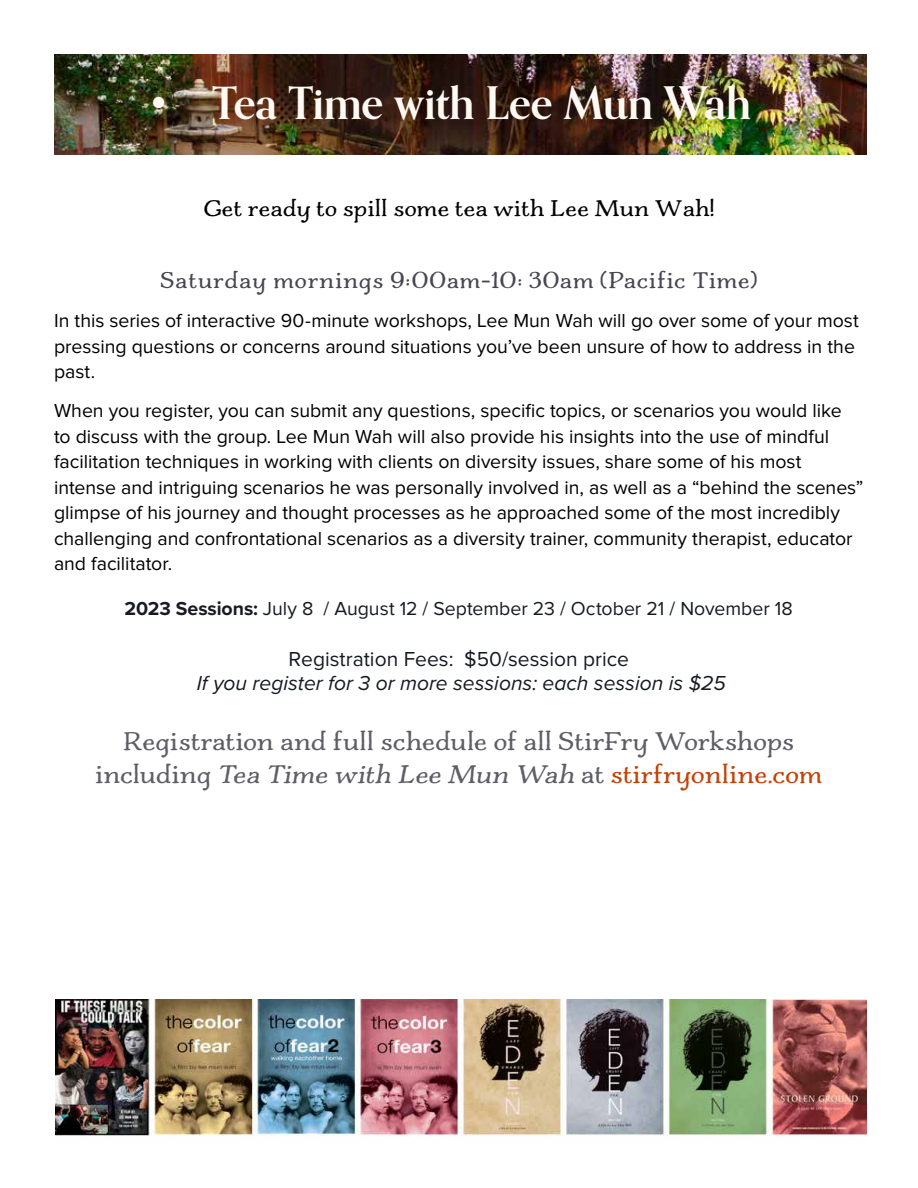
<style>
.page{position:relative;width:918px;height:1188px;background:#fff}
.page>*{position:absolute;margin:0;border:0;box-sizing:border-box;transform-origin:0 0}
.t1{font:700 45px "Orpheus Pro";letter-spacing:-.005em;color:#fff9f4}
.t2{font:27px/33px "Charcuterie Serif";letter-spacing:-.005em;color:#5f5d65;text-align:center}
.t3{font:24px "Charcuterie Serif";letter-spacing:.03em;color:#484751}
.t4{font:24px "Charcuterie Serif";color:#000}
.t5{font:italic 21px "Proxima Nova";color:#161a22}
.t6{font:21px "Proxima Nova";color:#161a22}
.t7{font:19.5px/25.5px "Proxima Nova";color:#000}
.t8{font:19.5px "Proxima Nova";color:#161a22}
.s1{font-family:"Bilingual Serif Font"}
.s2{font-weight:700}
.s3{font-style:italic}
.s4{color:#c34307}
</style>
<div class="page">
<img style="left:54px;top:54px;width:812px;height:101px">
<img style="left:56px;top:999px;width:810px;height:137px">
<h1 class="t1" style="left:152px;top:75px;width:601px">• Tea Time with Lee Mun Wah</h1>
<p class="t4" style="left:204px;top:194px;width:512px">Get ready to spill some tea with Lee Mun Wah!</p>
<p class="t3" style="left:160px;top:266px;width:598px">Saturday mornings 9:00am<span class="s1">-</span>10: 30am (Pacific Time)</p>
<p class="t7" style="left:54px;top:309px;width:806px">In this series of interactive 90-minute workshops, Lee Mun Wah will go over some of your most pressing questions or concerns around situations you’ve been unsure of how to address in the past.</p>
<p class="t7" style="left:54px;top:399px;width:811px">When you register, you can submit any questions, specific topics, or scenarios you would like<br>to discuss with the group. Lee Mun Wah will also provide his insights into the use of mindful facilitation techniques in working with clients on diversity issues, share some of his most intense and intriguing scenarios he was personally involved in, as well as a “behind the scenes” glimpse of his journey and thought processes as he approached some of the most incredibly challenging and confrontational scenarios as a diversity trainer, community therapist, educator and facilitator.</p>
<p class="t8" style="left:124px;top:600px;width:670px"><span class="s2">2023 Sessions:</span> July 8 / August 12 / September 23 / October 21 / November 18</p>
<p class="t6" style="left:288px;top:649px;width:342px">Registration Fees: $50/session price</p>
<p class="t5" style="left:197px;top:667px;width:530px">If you register for 3 or more sessions: each session is $25</p>
<h2 class="t2" style="left:95px;top:725px;width:729px">Registration and full schedule of all StirFry Workshops including <span class="s3">Tea Time with Lee Mun Wah</span> at <span class="s4">stirfryonline.com</span></h2>
</div>
